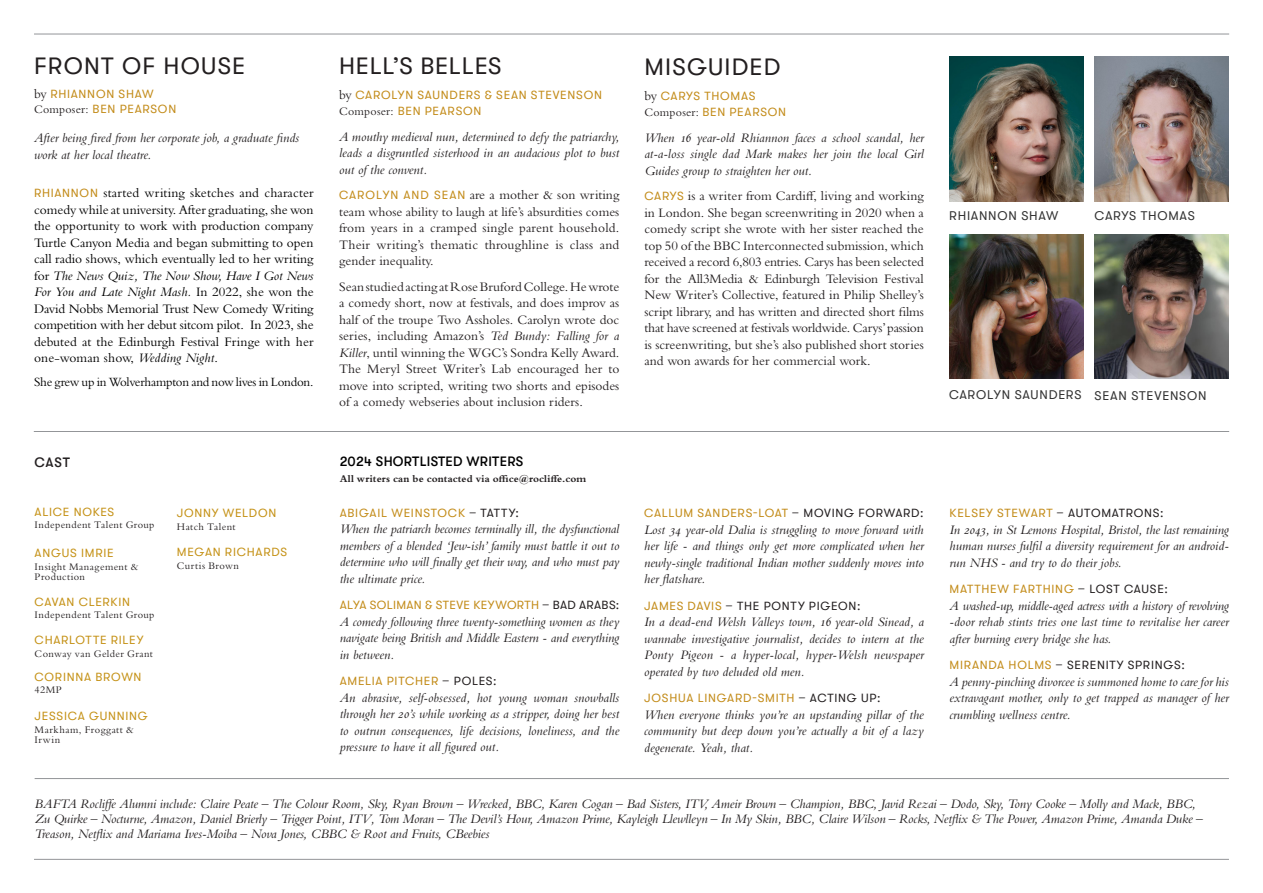
<style>
.page{position:relative;width:1263px;height:893px;background:#fff}
.page>*{position:absolute;margin:0;border:0;box-sizing:border-box;transform-origin:0 0}
.t1{font:24px "GT Walsheim";letter-spacing:.05em;color:#231f20}
.t2{font:24px "GT Walsheim";letter-spacing:.03em;color:#231f20}
.t3{font:italic 13.5px/16.5px "Bembo MT Std";letter-spacing:-.01em;color:#231f20;text-align:justify}
.t4{font:13.5px/16.5px "Bembo MT Std";color:#231f20;text-align:justify}
.t5{font:13.5px/16.5px "Bembo MT Std";color:#000001;text-align:justify}
.t6{font:500 13.5px "GT Walsheim";letter-spacing:.02em;color:#000001}
.t7{font:500 13.5px "GT Walsheim";color:#231f20}
.t8{font:13.2px "Bembo MT Std";color:#231f20}
.t9{font:13.2px "Bembo MT Std";letter-spacing:-.015em;color:#000001}
.t10{font:12.75px "GT Walsheim";letter-spacing:.06em;color:#333}
.t11{font:12px/16.2px "GT Walsheim";letter-spacing:.06em;color:#c38c1a}
.t12{font:12px "GT Walsheim";letter-spacing:.065em;color:#c59217}
.t13{font:12px "GT Walsheim";letter-spacing:.065em;color:#231f20}
.t14{font:12px "GT Walsheim";letter-spacing:.025em;color:#c38c1a}
.t15{font:10.5px/10.5px "Bembo MT Std";letter-spacing:.04em;color:#231f20}
.t16{font:700 10.5px "Bembo MT Std";letter-spacing:.005em;color:#231f20}
.s1{font-family:"Bembo MT Std";font-size:13.5px;color:#231f20}
.s2{font-family:"Bembo MT Std";color:#231f20}
.s3{font-family:"GT Walsheim";font-size:12px;color:#c38c1a}
.s4{font-style:italic}
.s5{font-size:13.5px}
.s6{font-size:13.2px}
.s7{color:#231f20}
.s8{color:#c38c1a}
</style>
<div class="page">
<img style="left:1095px;top:57px;width:134px;height:144px">
<img style="left:1095px;top:234px;width:134px;height:145px">
<img style="left:949px;top:234px;width:135px;height:145px">
<img style="left:949px;top:57px;width:135px;height:144px">
<hr style="left:35px;top:778px;width:1194px;height:1px;background:#939598">
<hr style="left:34px;top:431px;width:1195px;height:1px;background:#939598">
<hr style="left:34px;top:34px;width:1195px;height:1px;background:#939598">
<hr style="left:34px;top:859px;width:1195px;height:1px;background:#939598">
<h1 class="t1" style="left:34px;top:52px;width:213px">FRONT OF HOUSE</h1>
<p class="t11" style="left:34px;top:86px;width:144px;line-height:15px"><span class="s1">by</span> RHIANNON SHAW<br><span class="s2">Composer:</span> BEN PEARSON</p>
<p class="t3" style="left:34px;top:129px;width:267px">After being fired from her corporate job, a graduate finds work at her local theatre.</p>
<p class="t5" style="left:34px;top:184px;width:281px"><span class="s3">RHIANNON</span> started writing sketches and character comedy while at university. After graduating, she won the opportunity to work with production company Turtle Canyon Media and began submitting to open call radio shows, which eventually led to her writing for <span class="s4">The News Quiz, The Now Show, Have I Got News For You and Late Night Mash.</span> In 2022, she won the David Nobbs Memorial Trust New Comedy Writing competition with her debut sitcom pilot. In 2023, she debuted at the Edinburgh Festival Fringe with her one-woman show, <span class="s4">Wedding Night</span>.</p>
<p class="t9" style="left:34px;top:374px;width:281px">She grew up in Wolverhampton and now lives in London.</p>
<p class="t7" style="left:35px;top:455px;width:37px">CAST</p>
<p class="t12" style="left:35px;top:505px;width:81px">ALICE NOKES</p>
<p class="t15" style="left:35px;top:520px;width:121px">Independent Talent Group</p>
<p class="t12" style="left:35px;top:546px;width:81px">ANGUS IMRIE</p>
<p class="t15" style="left:35px;top:561px;width:105px">Insight Management &amp;<br>Production</p>
<p class="t12" style="left:35px;top:595px;width:97px">CAVAN CLERKIN</p>
<p class="t15" style="left:35px;top:610px;width:121px">Independent Talent Group</p>
<p class="t12" style="left:35px;top:633px;width:110px">CHARLOTTE RILEY</p>
<p class="t15" style="left:35px;top:648px;width:120px">Conway van Gelder Grant</p>
<p class="t12" style="left:35px;top:670px;width:108px">CORINNA BROWN</p>
<p class="t15" style="left:35px;top:685px;width:29px">42MP</p>
<p class="t12" style="left:35px;top:709px;width:115px">JESSICA GUNNING</p>
<p class="t15" style="left:35px;top:724px;width:101px">Markham, Froggatt &amp;<br>Irwin</p>
<p class="t12" style="left:177px;top:506px;width:101px">JONNY WELDON</p>
<p class="t15" style="left:177px;top:521px;width:60px">Hatch Talent</p>
<p class="t12" style="left:177px;top:546px;width:112px">MEGAN RICHARDS</p>
<p class="t15" style="left:177px;top:560px;width:63px">Curtis Brown</p>
<h1 class="t2" style="left:339px;top:52px;width:164px">HELL’S BELLES</h1>
<p class="t11" style="left:339px;top:87px;width:264px"><span class="s1">by</span> CAROLYN SAUNDERS &amp; SEAN STEVENSON<br><span class="s2">Composer:</span> BEN PEARSON</p>
<p class="t3" style="left:339px;top:128px;width:282px">A mouthy medieval nun, determined to defy the patriarchy, leads a disgruntled sisterhood in an audacious plot to bust out of the convent.</p>
<p class="t4" style="left:339px;top:186px;width:282px"><span class="s3">CAROLYN AND SEAN</span> are a mother &amp; son writing</p>
<p class="t8" style="left:339px;top:204px;width:282px"><span class="s5">team</span> whose ability to laugh at life’s absurdities comes</p>
<p class="t4" style="left:339px;top:219px;width:282px"><span class="s6">from years</span> in a cramped single parent household.<br>Their writing’s thematic throughline is class and gender inequality.</p>
<p class="t4" style="left:339px;top:278px;width:282px">Sean studied acting at Rose Bruford College. He wrote a comedy short, now at festivals, and does improv as half of the troupe Two Assholes. Carolyn wrote doc series, including Amazon’s <span class="s4">Ted Bundy: Falling for a Killer</span>, until winning the WGC’s Sondra Kelly Award.<br>The Meryl Street Writer’s Lab encouraged her to move into scripted, writing two shorts and episodes of a comedy webseries about inclusion riders.</p>
<p class="t6" style="left:340px;top:454px;width:185px">2024 SHORTLISTED WRITERS</p>
<p class="t16" style="left:340px;top:473px;width:248px">All writers can be contacted via office@rocliffe.com</p>
<p class="t11" style="left:340px;top:505px;width:181px">ABIGAIL WEINSTOCK <span class="s7">– TATTY:</span></p>
<p class="t3" style="left:340px;top:520px;width:281px">When the patriarch becomes terminally ill, the dysfunctional members of a blended ‘Jew-ish’ family must battle it out to determine who will finally get their way, and who must pay the ultimate price.</p>
<p class="t14" style="left:340px;top:598px;width:281px">ALYA SOLIMAN &amp; STEVE KEYWORTH <span class="s7">– BAD ARABS:</span></p>
<p class="t3" style="left:340px;top:613px;width:281px">A comedy following three twenty-something women as they navigate being British and Middle Eastern - and everything in between.</p>
<p class="t11" style="left:340px;top:673px;width:158px">AMELIA PITCHER <span class="s7">– POLES:</span></p>
<p class="t3" style="left:340px;top:689px;width:281px">An abrasive, self-obsessed, hot young woman snowballs through her 20’s while working as a stripper, doing her best to outrun consequences, life decisions, loneliness, and the pressure to have it all figured out.</p>
<h1 class="t1" style="left:644px;top:53px;width:137px">MISGUIDED</h1>
<p class="t11" style="left:644px;top:88px;width:143px"><span class="s1">by</span> CARYS THOMAS<br><span class="s2">Composer:</span> BEN PEARSON</p>
<p class="t3" style="left:644px;top:129px;width:281px">When 16 year-old Rhiannon faces a school scandal, her at-a-loss single dad Mark makes her join the local Girl Guides group to straighten her out.</p>
<p class="t4" style="left:644px;top:187px;width:281px"><span class="s3">CARYS</span> is a writer from Cardiff, living and working in London. She began screenwriting in 2020 when a comedy script she wrote with her sister reached the top 50 of the BBC Interconnected submission, which received a record 6,803 entries. Carys has been selected for the All3Media &amp; Edinburgh Television Festival New Writer’s Collective, featured in Philip Shelley’s script library, and has written and directed short films that have screened at festivals worldwide. Carys’ passion is screenwriting, but she’s also published short stories and won awards for her commercial work.</p>
<p class="t11" style="left:644px;top:505px;width:281px">CALLUM SANDERS-LOAT <span class="s7">– MOVING FORWARD:</span></p>
<p class="t3" style="left:644px;top:521px;width:281px">Lost 34 year-old Dalia is struggling to move forward with her life - and things only get more complicated when her newly-single traditional Indian mother suddenly moves into her flatshare.</p>
<p class="t13" style="left:644px;top:599px;width:218px"><span class="s8">JAMES DAVIS</span> – THE PONTY PIGEON:</p>
<p class="t3" style="left:644px;top:613px;width:281px">In a dead-end Welsh Valleys town, 16 year-old Sinead, a wannabe investigative journalist, decides to intern at the Ponty Pigeon - a hyper-local, hyper-Welsh newspaper operated by two deluded old men.</p>
<p class="t11" style="left:644px;top:690px;width:238px">JOSHUA LINGARD-SMITH <span class="s7">– ACTING UP:</span></p>
<p class="t3" style="left:644px;top:706px;width:281px">When everyone thinks you’re an upstanding pillar of the community but deep down you’re actually a bit of a lazy degenerate. Yeah, that.</p>
<p class="t10" style="left:949px;top:208px;width:111px">RHIANNON SHAW</p>
<p class="t10" style="left:1094px;top:208px;width:102px">CARYS THOMAS</p>
<p class="t10" style="left:949px;top:387px;width:259px">CAROLYN SAUNDERS SEAN STEVENSON</p>
<p class="t11" style="left:949px;top:505px;width:215px">KELSEY STEWART <span class="s7">– AUTOMATRONS:</span></p>
<p class="t3" style="left:949px;top:521px;width:281px">In 2043, in St Lemons Hospital, Bristol, the last remaining human nurses fulfil a diversity requirement for an android&shy;run NHS - and try to do their jobs.</p>
<p class="t11" style="left:949px;top:581px;width:220px">MATTHEW FARTHING <span class="s7">– LOST CAUSE:</span></p>
<p class="t3" style="left:949px;top:597px;width:281px">A washed-up, middle-aged actress with a history of revolving -door rehab stints tries one last time to revitalise her career after burning every bridge she has.</p>
<p class="t13" style="left:949px;top:658px;width:237px"><span class="s8">MIRANDA HOLMS</span> – SERENITY SPRINGS:</p>
<p class="t3" style="left:949px;top:673px;width:281px">A penny-pinching divorcee is summoned home to care for his extravagant mother, only to get trapped as manager of her crumbling wellness centre.</p>
<p class="t3" style="left:35px;top:796px;width:1170px;line-height:15px;text-align:left">BAFTA Rocliffe Alumni include: Claire Peate – The Colour Room, Sky, Ryan Brown – Wrecked, BBC, Karen Cogan – Bad Sisters, ITV, Ameir Brown – Champion, BBC, Javid Rezai – Dodo, Sky, Tony Cooke – Molly and Mack, BBC,<br>Zu Quirke – Nocturne, Amazon, Daniel Brierly – Trigger Point, ITV, Tom Moran – The Devil’s Hour, Amazon Prime, Kayleigh Llewlleyn – In My Skin, BBC, Claire Wilson – Rocks, Netflix &amp; The Power, Amazon Prime, Amanda Duke –<br>Treason, Netflix and Mariama Ives-Moiba – Nova Jones, CBBC &amp; Root and Fruits, CBeebies</p>
</div>
